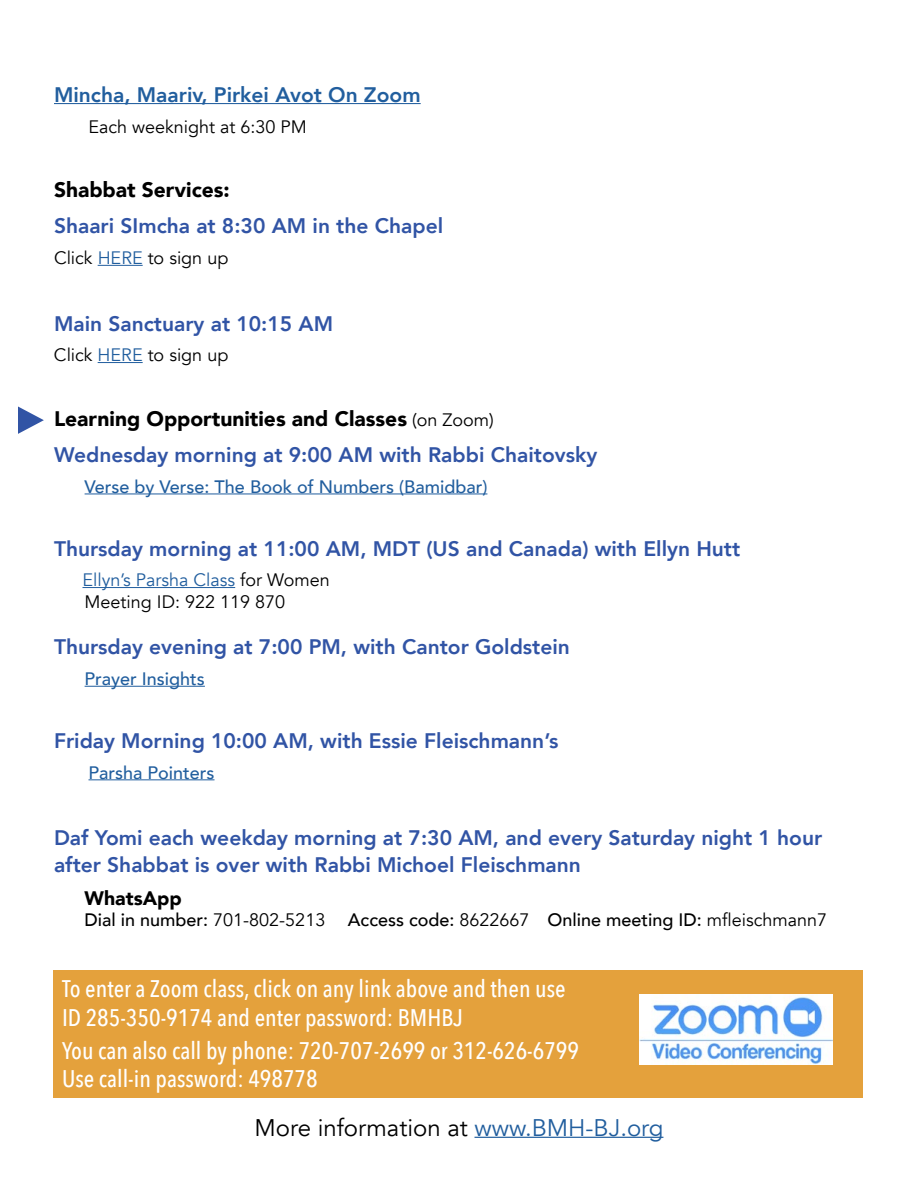
<style>
.page{position:relative;width:918px;height:1188px;background:#fff}
.page>*{position:absolute;margin:0;border:0;box-sizing:border-box;transform-origin:0 0}
.t1{font:500 24px/28.5px "Avenir Next Condensed";color:#fff}
.t2{font:24px "Avenir";color:#000}
.t3{font:800 21px/36px "Avenir";color:#3154a5}
.t4{font:800 21px "Avenir";color:#215e9e}
.t5{font:900 21px "Avenir";color:#000}
.t6{font:900 19.5px "Avenir";color:#000}
.t7{font:18px/21.6px "Avenir";color:#000}
.t8{font:500 18px "Avenir";color:#000}
.t9{font:500 18px "Avenir";color:#215e9e}
.s1{color:#215e9e}
.s2{font-weight:900;color:#000}
.s3{font-weight:400;font-size:18px;color:#000}
.s4{font-weight:400}
</style>
<div class="page">
<hr style="left:54px;top:103px;width:367px;height:1px;background:#215e9e">
<hr style="left:98px;top:265px;width:45px;height:1px;background:#215e9e">
<hr style="left:98px;top:362px;width:45px;height:1px;background:#215e9e">
<hr style="left:85px;top:493px;width:402px;height:1px;background:#215e9e">
<hr style="left:82px;top:587px;width:153px;height:1px;background:#215e9e">
<hr style="left:85px;top:686px;width:120px;height:1px;background:#215e9e">
<hr style="left:88px;top:779px;width:127px;height:1px;background:#215e9e">
<svg style="left:18px;top:406px;width:26px;height:28px"></svg>
<div style="left:53px;top:970px;width:810px;height:128px;background:#e4a13c"></div>
<img style="left:639px;top:995px;width:194px;height:69px">
<hr style="left:475px;top:1137px;width:188px;height:1px;background:#215e9e">
<p class="t4" style="left:54px;top:78px;width:368px">Mincha, Maariv, Pirkei Avot On Zoom</p>
<p class="t7" style="left:89px;top:116px;width:220px">Each weeknight at 6:30 PM</p>
<p class="t5" style="left:54px;top:172px;width:177px">Shabbat Services:</p>
<p class="t3" style="left:54px;top:208px;width:391px">Shaari SImcha at 8:30 AM in the Chapel</p>
<p class="t7" style="left:54px;top:247px;width:176px">Click <span class="s1">HERE</span> to sign up</p>
<p class="t3" style="left:54px;top:305px;width:281px">Main Sanctuary at 10:15 AM</p>
<p class="t7" style="left:54px;top:345px;width:176px">Click <span class="s1">HERE</span> to sign up</p>
<p class="t3" style="left:54px;top:401px;width:545px"><span class="s2">Learning Opportunities and Classes</span> <span class="s3">(on Zoom)<br></span>Wednesday morning at 9:00 AM with Rabbi Chaitovsky</p>
<p class="t9" style="left:85px;top:471px;width:404px">Verse by Verse: The Book of Numbers (Bamidbar)</p>
<p class="t3" style="left:54px;top:530px;width:688px">Thursday morning at 11:00 AM, MDT (US and Canada) with Ellyn Hutt</p>
<p class="t7" style="left:82px;top:570px;width:249px"><span class="s1">Ellyn’s Parsha Class</span> for Women<br>Meeting ID: 922 119 870</p>
<p class="t3" style="left:54px;top:629px;width:518px">Thursday evening at 7:00 PM, with Cantor Goldstein</p>
<p class="t9" style="left:85px;top:663px;width:122px">Prayer Insights</p>
<p class="t3" style="left:54px;top:723px;width:506px">Friday Morning 10:00 AM, with Essie Fleischmann’s</p>
<p class="t9" style="left:89px;top:757px;width:128px">Parsha Pointers</p>
<p class="t3" style="left:54px;top:824px;width:770px;line-height:27px">Daf Yomi each weekday morning at 7:30 AM, and every Saturday night 1 hour after Shabbat is over with Rabbi Michoel Fleischmann</p>
<p class="t6" style="left:85px;top:881px;width:99px">WhatsApp</p>
<p class="t8" style="left:85px;top:904px;width:242px">Dial in number: <span class="s4">701-802-5213</span></p>
<p class="t8" style="left:348px;top:904px;width:481px">Access code: <span class="s4">8622667</span> Online meeting ID: <span class="s4">mfleischmann7</span></p>
<p class="t1" style="left:62px;top:974px;width:505px">To enter a Zoom class, click on any link above and then use<br>ID 285-350-9174 and enter password: BMHBJ</p>
<p class="t1" style="left:62px;top:1036px;width:519px">You can also call by phone: 720-707-2699 or 312-626-6799<br>Use call-in password: 498778</p>
<p class="t2" style="left:255px;top:1113px;width:410px">More information at <span class="s1">www.BMH-BJ.org</span></p>
</div>
